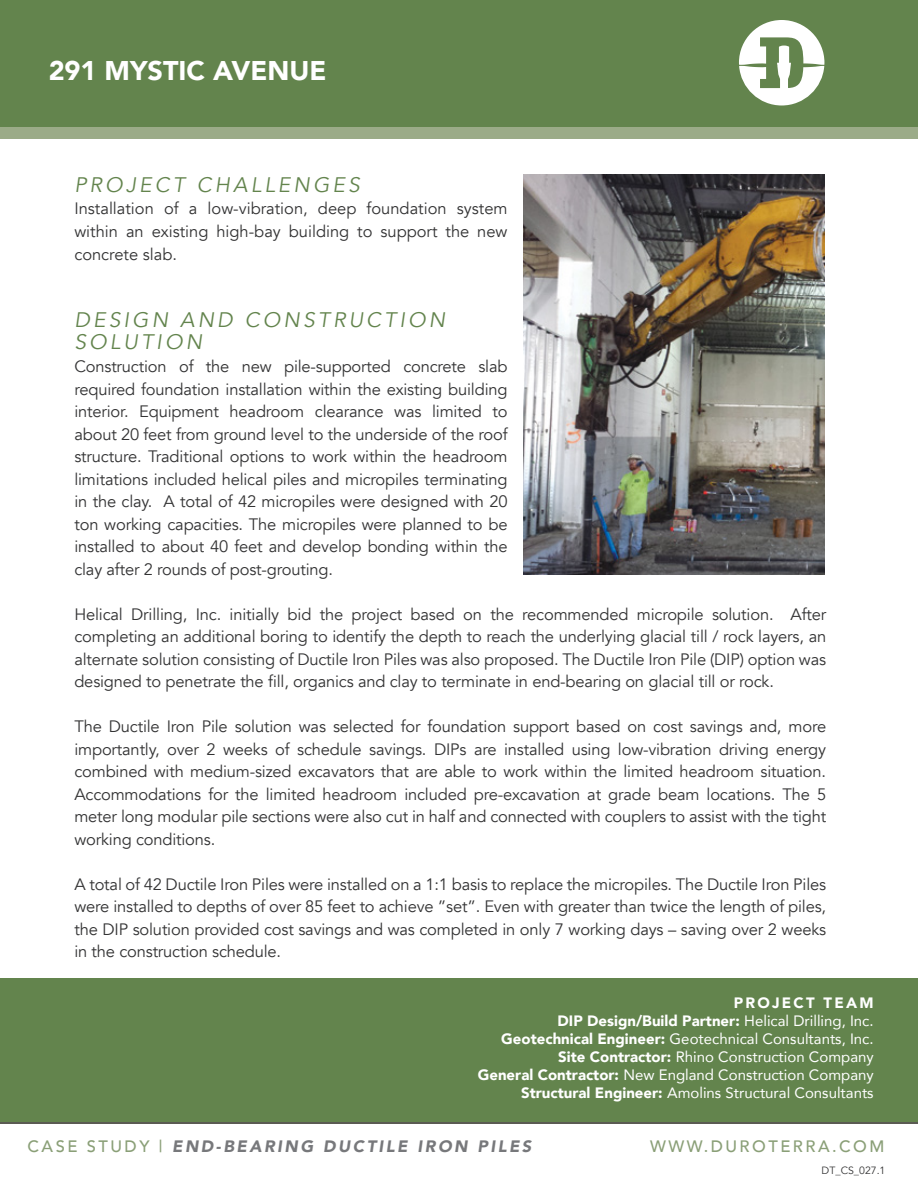
<style>
.page{position:relative;width:918px;height:1188px;background:#fff}
.page>*{position:absolute;margin:0;border:0;box-sizing:border-box;transform-origin:0 0}
.t1{font:900 27px "Avenir";color:#fff}
.t2{font:italic 21px/22.5px "Avenir";letter-spacing:.15em;color:#63844d}
.t3{font:16.5px/22.5px "Avenir";letter-spacing:-.01em;color:#333334;text-align:justify}
.t4{font:italic 900 16.5px "Avenir";letter-spacing:.15em;color:#77787b}
.t5{font:500 16.5px "Avenir";letter-spacing:.15em;color:#8a9f77}
.t6{font:15px "Avenir";color:#fff}
.t7{font:900 15px "Avenir";letter-spacing:.15em;color:#fff}
.t8{font:10.5px "Avenir";color:#333334}
.s1{font-weight:400}
.s2{font-weight:900}
.s3{font-weight:500;font-style:normal;color:#8a9f77}
</style>
<div class="page">
<div style="left:0;top:978px;width:918px;height:144px;background:#63844d"></div>
<div style="left:0;top:0;width:918px;height:135px;background:#63844d"></div>
<div style="left:0;top:127px;width:918px;height:12px;background:#9bab88"></div>
<hr style="left:0;top:1123px;width:918px;height:1px;background:#5b5b53">
<svg style="left:739px;top:20px;width:85px;height:86px"></svg>
<img style="left:524px;top:175px;width:300px;height:400px">
<h1 class="t1" style="left:49px;top:48px;width:279px">291 Mystic Avenue</h1>
<p class="t2" style="left:74px;top:174px;width:287px">PROJECT CHALLENGES</p>
<p class="t3" style="left:74px;top:198px;width:435px">Installation of a low-vibration, deep foundation system within an existing high-bay building to support the new concrete slab.</p>
<p class="t2" style="left:74px;top:309px;width:372px">DESIGN AND CONSTRUCTION<br>SOLUTION</p>
<p class="t3" style="left:74px;top:355px;width:435px">Construction of the new pile-supported concrete slab required foundation installation within the existing building interior. Equipment headroom clearance was limited to about 20 feet from ground level to the underside of the roof structure. Traditional options to work within the headroom limitations included helical piles and micropiles terminating in the clay. A total of 42 micropiles were designed with 20 ton working capacities. The micropiles were planned to be installed to about 40 feet and develop bonding within the clay after 2 rounds of post-grouting.</p>
<p class="t3" style="left:74px;top:603px;width:753px">Helical Drilling, Inc. initially bid the project based on the recommended micropile solution. After completing an additional boring to identify the depth to reach the underlying glacial till / rock layers, an alternate solution consisting of Ductile Iron Piles was also proposed. The Ductile Iron Pile (DIP) option was designed to penetrate the fill, organics and clay to terminate in end-bearing on glacial till or rock.</p>
<p class="t3" style="left:74px;top:715px;width:753px">The Ductile Iron Pile solution was selected for foundation support based on cost savings and, more importantly, over 2 weeks of schedule savings. DIPs are installed using low-vibration driving energy combined with medium-sized excavators that are able to work within the limited headroom situation.<br>Accommodations for the limited headroom included pre-excavation at grade beam locations. The 5 meter long modular pile sections were also cut in half and connected with couplers to assist with the tight working conditions.</p>
<p class="t3" style="left:74px;top:873px;width:753px">A total of 42 Ductile Iron Piles were installed on a 1:1 basis to replace the micropiles. The Ductile Iron Piles were installed to depths of over 85 feet to achieve ”set”. Even with greater than twice the length of piles, the DIP solution provided cost savings and was completed in only 7 working days – saving over 2 weeks in the construction schedule.</p>
<p class="t7" style="left:734px;top:990px;width:127px">Project Team</p>
<p class="t7" style="left:558px;top:1008px;width:318px">DIP Design/Build Partner: <span class="s1">Helical Drilling, Inc.</span></p>
<p class="t6" style="left:501px;top:1027px;width:374px"><span class="s2">Geotechnical Engineer:</span> Geotechnical Consultants, Inc.</p>
<p class="t6" style="left:567px;top:1045px;width:308px"><span class="s2">ite Contractor:</span> Rhino Construction Company</p>
<p class="t6" style="left:478px;top:1063px;width:397px"><span class="s2">General Contractor:</span> New England Construction Company</p>
<p class="t6" style="left:521px;top:1081px;width:354px"><span class="s2">Structural Engineer:</span> Amolins Structural Consultants</p>
<p class="t4" style="left:28px;top:1133px;width:505px"><span class="s3">CASE STUDY |</span> END-BEARING DUCTILE IRON PILES</p>
<p class="t5" style="left:650px;top:1132px;width:236px">WWW.DU ROTE RRA.COM</p>
<p class="t8" style="left:822px;top:1164px;width:65px">DT_CS_027.1</p>
</div>
